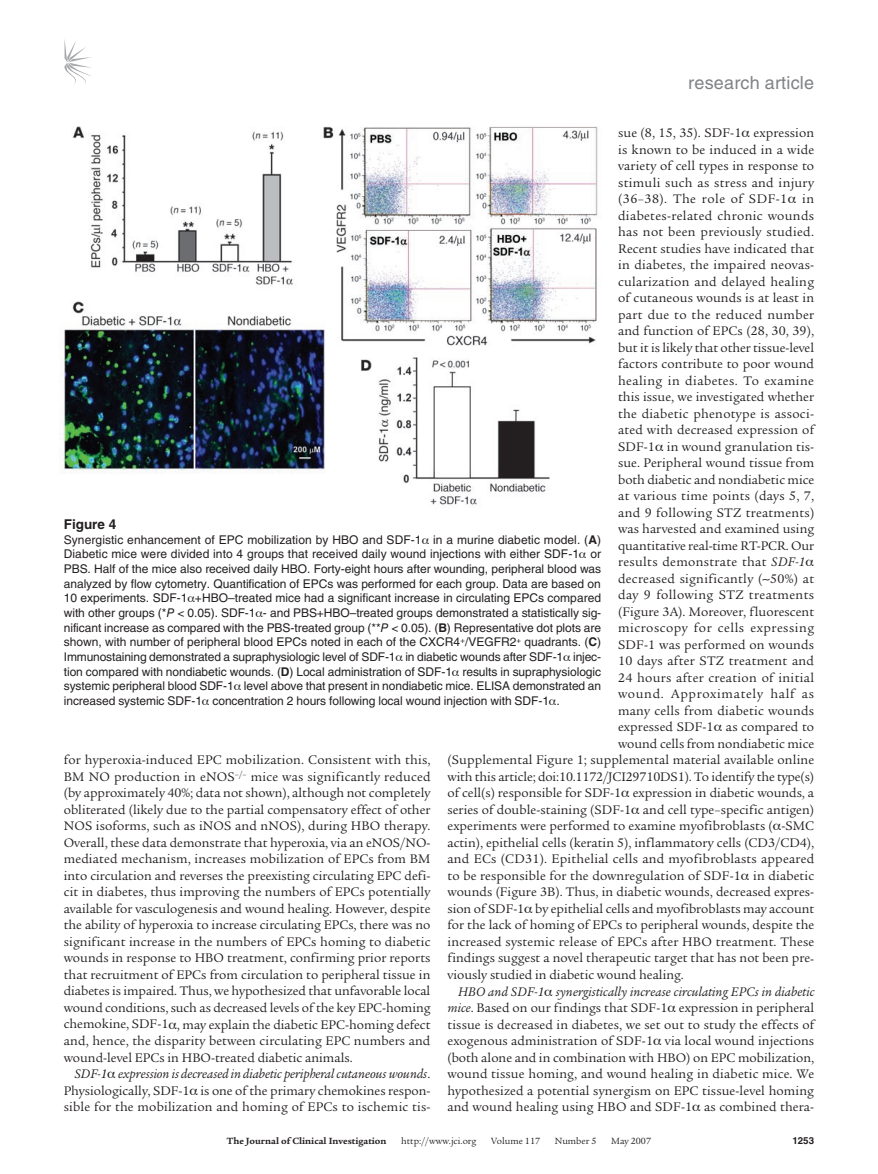
<style>
.page{position:relative;width:878px;height:1174px;background:#fff}
.page>*{position:absolute;margin:0;border:0;box-sizing:border-box;transform-origin:0 0}
.t1{font:18px "Helvetica LT Std";letter-spacing:.01em;color:#808285}
.t2{font:13.5px/16.5px "Legacy Serif Std";letter-spacing:.01em;color:#231f20;text-align:justify}
.t3{font:13.5px "Legacy Serif Std";letter-spacing:-.01em;color:#231f20}
.t4{font:13.5px "Legacy Serif Std";letter-spacing:.03em;color:#231f20}
.t5{font:13.5px "Legacy Serif Std";letter-spacing:.04em;color:#231f20}
.t6{font:13.5px "Legacy Serif Std";letter-spacing:.05em;color:#231f20}
.t7{font:13.5px "Legacy Serif Std";letter-spacing:.035em;color:#231f20}
.t8{font:700 13.5px "Helvetica LT Std";color:#231f20}
.t9{font:12px/14.7px "Helvetica LT Std";letter-spacing:-.005em;color:#231f20;text-align:justify}
.t10{font:9.75px "Legacy Serif Std";color:#231f20}
.t11{font:700 9.75px "Legacy Serif Std";color:#231f20}
.t12{font:700 9.75px "Helvetica LT Std";color:#231f20}
.s1{font-style:italic}
.s2{font-weight:700}
</style>
<div class="page">
<svg style="left:64px;top:39px;width:27px;height:45px"></svg>
<img style="left:60px;top:126px;width:538px;height:379px">
<h1 class="t1" style="left:688px;top:72px;width:127px">research article</h1>
<p class="t2" style="left:618px;top:125px;width:197px">sue (8, 15, 35). SDF-1 expression</p>
<p class="t2" style="left:618px;top:141px;width:197px">is known to be induced in a wide</p>
<p class="t2" style="left:618px;top:158px;width:197px">variety of cell types in response to</p>
<p class="t2" style="left:618px;top:174px;width:197px">stimuli such as stress and injury</p>
<p class="t7" style="left:618px;top:191px;width:197px">(36–38). The role of SDF-1 in</p>
<p class="t2" style="left:618px;top:207px;width:197px">diabetes-related chronic wounds</p>
<p class="t2" style="left:618px;top:224px;width:197px">has not been previously studied.</p>
<p class="t2" style="left:618px;top:240px;width:197px">Recent studies have indicated that</p>
<p class="t2" style="left:618px;top:257px;width:197px">in diabetes, the impaired neovas-</p>
<p class="t2" style="left:618px;top:273px;width:197px">cularization and delayed healing</p>
<p class="t2" style="left:618px;top:290px;width:197px">of cutaneous wounds is at least in</p>
<p class="t2" style="left:618px;top:306px;width:197px">part due to the reduced number</p>
<p class="t2" style="left:618px;top:323px;width:197px">and function of EPCs (28, 30, 39),</p>
<p class="t2" style="left:618px;top:339px;width:197px">but it is likely that other tissue-level</p>
<p class="t2" style="left:618px;top:356px;width:197px">factors contribute to poor wound</p>
<p class="t4" style="left:618px;top:373px;width:197px">healing in diabetes. To examine</p>
<p class="t2" style="left:618px;top:389px;width:197px">this issue, we investigated whether</p>
<p class="t2" style="left:618px;top:405px;width:198px">the diabetic phenotype is associ-</p>
<p class="t2" style="left:618px;top:422px;width:197px">ated with decreased expression of</p>
<p class="t2" style="left:618px;top:438px;width:197px">SDF-1 in wound granulation tis-</p>
<p class="t2" style="left:618px;top:455px;width:197px">sue. Peripheral wound tissue from</p>
<p class="t2" style="left:618px;top:471px;width:197px">both diabetic and nondiabetic mice</p>
<p class="t2" style="left:618px;top:488px;width:197px">at various time points (days 5, 7,</p>
<p class="t2" style="left:618px;top:504px;width:197px">and 9 following STZ treatments)</p>
<p class="t2" style="left:618px;top:521px;width:197px">was harvested and examined using</p>
<p class="t2" style="left:618px;top:537px;width:197px">quantitative real-time RT-PCR. Our</p>
<p class="t2" style="left:618px;top:554px;width:189px">results demonstrate that <span class="s1">SDF-1</span></p>
<p class="t2" style="left:618px;top:570px;width:197px">decreased significantly ( 50%) at</p>
<p class="t4" style="left:618px;top:587px;width:197px">day 9 following STZ treatments</p>
<p class="t2" style="left:618px;top:603px;width:197px">(Figure 3A). Moreover, fluorescent</p>
<p class="t5" style="left:618px;top:620px;width:197px">microscopy for cells expressing</p>
<p class="t2" style="left:618px;top:636px;width:197px">SDF-1 was performed on wounds</p>
<p class="t2" style="left:618px;top:653px;width:197px">10 days after STZ treatment and</p>
<p class="t2" style="left:618px;top:669px;width:197px">24 hours after creation of initial</p>
<p class="t6" style="left:618px;top:686px;width:197px">wound. Approximately half as</p>
<p class="t2" style="left:618px;top:702px;width:197px">many cells from diabetic wounds</p>
<p class="t2" style="left:618px;top:719px;width:198px">expressed SDF-1 as compared to</p>
<p class="t2" style="left:618px;top:735px;width:197px">wound cells from nondiabetic mice</p>
<p class="t2" style="left:447px;top:752px;width:368px">(Supplemental Figure 1; supplemental material available online</p>
<p class="t3" style="left:447px;top:769px;width:368px">with this article; doi:10.1172/JCI29710DS1). To identify the type(s)</p>
<p class="t2" style="left:447px;top:785px;width:368px">of cell(s) responsible for SDF-1 expression in diabetic wounds, a</p>
<p class="t2" style="left:447px;top:801px;width:368px">series of double-staining (SDF-1 and cell type–specific antigen)</p>
<p class="t2" style="left:447px;top:818px;width:368px">experiments were performed to examine myofibroblasts ( -SMC</p>
<p class="t2" style="left:447px;top:834px;width:368px">actin), epithelial cells (keratin 5), inflammatory cells (CD3/CD4),</p>
<p class="t2" style="left:447px;top:851px;width:368px">and ECs (CD31). Epithelial cells and myofibroblasts appeared</p>
<p class="t2" style="left:447px;top:867px;width:368px">to be responsible for the downregulation of SDF-1 in diabetic</p>
<p class="t2" style="left:447px;top:884px;width:368px">wounds (Figure 3B). Thus, in diabetic wounds, decreased expres-</p>
<p class="t2" style="left:447px;top:900px;width:368px">sion of SDF-1 by epithelial cells and myofibroblasts may account</p>
<p class="t2" style="left:447px;top:917px;width:368px">for the lack of homing of EPCs to peripheral wounds, despite the</p>
<p class="t2" style="left:447px;top:933px;width:368px">increased systemic release of EPCs after HBO treatment. These</p>
<p class="t2" style="left:447px;top:950px;width:368px">findings suggest a novel therapeutic target that has not been pre-</p>
<p class="t2" style="left:447px;top:966px;width:238px">viously studied in diabetic wound healing.</p>
<p class="t2" style="left:447px;top:983px;width:368px;text-indent:11px"><span class="s1">HBO and SDF-1 synergistically increase circulating EPCs in diabetic mice</span>. Based on our findings that SDF-1 expression in peripheral tissue is decreased in diabetes, we set out to study the effects of exogenous administration of SDF-1 via local wound injections (both alone and in combination with HBO) on EPC mobilization, wound tissue homing, and wound healing in diabetic mice. We hypothesized a potential synergism on EPC tissue-level homing and wound healing using HBO and SDF-1 as combined thera-</p>
<p class="t8" style="left:64px;top:516px;width:54px">Figure 4</p>
<p class="t9" style="left:64px;top:532px;width:539px">Synergistic enhancement of EPC mobilization by HBO and SDF-1 in a murine diabetic model. (<span class="s2">A</span>)<br>Diabetic mice were divided into 4 groups that received daily wound injections with either SDF-1 or PBS. Half of the mice also received daily HBO. Forty-eight hours after wounding, peripheral blood was analyzed by flow cytometry. Quantification of EPCs was performed for each group. Data are based on 10 experiments. SDF-1 +HBO–treated mice had a significant increase in circulating EPCs compared with other groups (*<span class="s1">P</span> &lt; 0.05). SDF-1 - and PBS+HBO–treated groups demonstrated a statistically sig&shy;nificant increase as compared with the PBS-treated group (**<span class="s1">P</span> &lt; 0.05). (<span class="s2">B</span>) Representative dot plots are shown, with number of peripheral blood EPCs noted in each of the CXCR4<sup>+</sup>/VEGFR2<sup>+</sup> quadrants. (<span class="s2">C</span>)<br>Immunostaining demonstrated a supraphysiologic level of SDF-1 in diabetic wounds after SDF-1 injec&shy;tion compared with nondiabetic wounds. (<span class="s2">D</span>) Local administration of SDF-1 results in supraphysiologic systemic peripheral blood SDF-1 level above that present in nondiabetic mice. ELISA demonstrated an increased systemic SDF-1 concentration 2 hours following local wound injection with SDF-1 .</p>
<p class="t2" style="left:64px;top:752px;width:368px">for hyperoxia-induced EPC mobilization. Consistent with this, BM NO production in eNOS<sup>–/–</sup> mice was significantly reduced (by approximately 40%; data not shown), although not completely obliterated (likely due to the partial compensatory effect of other NOS isoforms, such as iNOS and nNOS), during HBO therapy.<br>Overall, these data demonstrate that hyperoxia, via an eNOS/NO&shy;mediated mechanism, increases mobilization of EPCs from BM into circulation and reverses the preexisting circulating EPC defi&shy;cit in diabetes, thus improving the numbers of EPCs potentially available for vasculogenesis and wound healing. However, despite the ability of hyperoxia to increase circulating EPCs, there was no significant increase in the numbers of EPCs homing to diabetic wounds in response to HBO treatment, confirming prior reports that recruitment of EPCs from circulation to peripheral tissue in diabetes is impaired. Thus, we hypothesized that unfavorable local wound conditions, such as decreased levels of the key EPC-homing chemokine, SDF-1 , may explain the diabetic EPC-homing defect and, hence, the disparity between circulating EPC numbers and wound-level EPCs in HBO-treated diabetic animals.</p>
<p class="t2" style="left:64px;top:1065px;width:368px;text-indent:11px"><span class="s1">SDF-1 expression is decreased in diabetic peripheral cutaneous wounds</span>.<br>Physiologically, SDF-1 is one of the primary chemokines respon&shy;sible for the mobilization and homing of EPCs to ischemic tis-</p>
<p class="t11" style="left:227px;top:1135px;width:161px">The Journal of Clinical Investigation</p>
<p class="t10" style="left:401px;top:1135px;width:77px">http://www.jci.org</p>
<p class="t10" style="left:491px;top:1135px;width:50px">Volume 117</p>
<p class="t10" style="left:555px;top:1135px;width:43px">Number 5</p>
<p class="t10" style="left:611px;top:1135px;width:41px">May 2007</p>
<p class="t12" style="left:792px;top:1134px;width:23px">1253</p>
</div>
